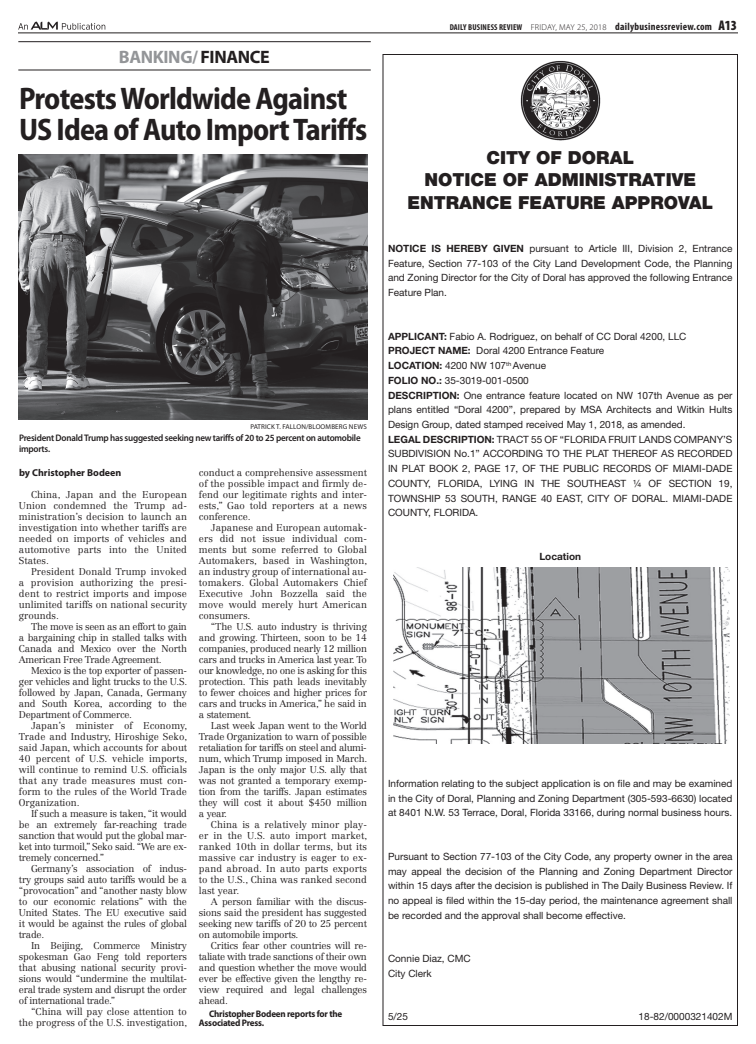
<style>
.page{position:relative;width:756px;height:1044px;background:#fff}
.page>*{position:absolute;margin:0;border:0;box-sizing:border-box;transform-origin:0 0}
.t1{font:700 semi-condensed 31.3px/31.3px "Myriad Pro";letter-spacing:-.025em;color:#231f20}
.t2{font:900 18px/22.3px "Helvetica Neue LT Std";color:#231f20;text-align:center}
.t3{font:700 18px "Myriad Pro";letter-spacing:-.02em;color:#939598}
.t4{font:700 condensed 10.5px "Myriad Pro";letter-spacing:.025em;color:#231f20}
.t5{font:10px/14.7px "Helvetica Neue LT Std";color:#231f20;text-align:justify}
.t6{font:700 10px "Myriad Pro";color:#231f20}
.t7{font:700 10px "Helvetica Neue LT Std";color:#231f20}
.t8{font:300 9.8px/11px "Centennial LT Std";letter-spacing:-.02em;color:#231f20;text-align:justify}
.t9{font:300 9.8px/11px "Centennial LT Std";color:#231f20;text-align:right}
.t10{font:600 9.5px/10.5px "Myriad Pro";letter-spacing:-.025em;color:#231f20;scale:.95 1}
.t11{font:700 9.5px/9.5px "Myriad Pro";letter-spacing:-.025em;color:#231f20;scale:.95 1}
.t12{font:7px "Myriad Pro";letter-spacing:.02em;color:#231f20}
.s1{color:#231f20}
.s2{font-size:8.5px}
.s3{font-weight:300;font-stretch:normal;font-size:8.5px}
.s4{font-weight:900;font-size:14px}
.s5{font-weight:700}
</style>
<div class="page">
<hr style="left:18px;top:33px;width:720px;height:1px;background:#231f20">
<svg style="left:18px;top:22px;width:87px;height:8px"></svg>
<img style="left:520px;top:60px;width:81px;height:81px">
<img style="left:393px;top:567px;width:337px;height:176px">
<img style="left:18px;top:155px;width:350px;height:264px">
<hr style="left:18px;top:41px;width:353px;height:1px;background:#231f20">
<hr style="left:18px;top:70px;width:353px;height:1px;background:#231f20">
<h2 class="t3" style="left:119px;top:45px;width:153px">BANKING/ <span class="s1">FINANCE</span></h2>
<h1 class="t1" style="left:19px;top:83px;width:350px">Protests Worldwide Against<br>US Idea of Auto Import Tariffs</h1>
<p class="t12" style="left:250px;top:422px;width:118px">PATRICK T. FALLON/BLOOMBERG NEWS</p>
<p class="t10" style="left:19px;top:433px;width:361px">President Donald Trump has suggested seeking new tariffs of 20 to 25 percent on automobile imports.</p>
<p class="t6" style="left:19px;top:466px;width:104px">by Christopher Bodeen</p>
<p class="t8" style="left:19px;top:489px;width:170px;text-indent:12px">China, Japan and the European Union condemned the Trump ad&shy;ministration’s decision to launch an investigation into whether tariffs are needed on imports of vehicles and automotive parts into the United States.</p>
<p class="t8" style="left:19px;top:566px;width:170px;text-indent:12px">President Donald Trump invoked a provision authorizing the presi&shy;dent to restrict imports and impose unlimited tariffs on national security grounds.</p>
<p class="t8" style="left:19px;top:621px;width:169px;text-indent:12px">The move is seen as an effort to gain a bargaining chip in stalled talks with Canada and Mexico over the North American Free Trade Agreement.</p>
<p class="t8" style="left:19px;top:665px;width:170px;text-indent:12px">Mexico is the top exporter of passen&shy;ger vehicles and light trucks to the U.S. followed by Japan, Canada, Germany and South Korea, according to the Department of Commerce.</p>
<p class="t8" style="left:19px;top:720px;width:170px;text-indent:12px">Japan’s minister of Economy, Trade and Industry, Hiroshige Seko, said Japan, which accounts for about 40 percent of U.S. vehicle imports, will continue to remind U.S. officials that any trade measures must con&shy;form to the rules of the World Trade Organization.</p>
<p class="t8" style="left:19px;top:808px;width:170px;text-indent:12px">If such a measure is taken, “it would be an extremely far-reaching trade sanction that would put the global mar&shy;ket into turmoil,” Seko said. “We are ex&shy;tremely concerned.”</p>
<p class="t8" style="left:19px;top:863px;width:170px;text-indent:12px">Germany’s association of indus&shy;try groups said auto tariffs would be a “provocation” and “another nasty blow to our economic relations” with the United States. The EU executive said it would be against the rules of global trade.</p>
<p class="t8" style="left:19px;top:940px;width:170px;text-indent:12px">In Beijing, Commerce Ministry spokesman Gao Feng told reporters that abusing national security provi&shy;sions would “undermine the multilat&shy;eral trade system and disrupt the order of international trade.”</p>
<p class="t9" style="left:19px;top:1006px;width:170px">“China will pay close attention to the progress of the U.S. investigation,</p>
<p class="t8" style="left:199px;top:467px;width:170px">conduct a comprehensive assessment of the possible impact and firmly de&shy;fend our legitimate rights and inter&shy;ests,” Gao told reporters at a news conference.</p>
<p class="t8" style="left:199px;top:522px;width:170px;text-indent:12px">Japanese and European automak&shy;ers did not issue individual com&shy;ments but some referred to Global Automakers, based in Washington, an industry group of international au&shy;tomakers. Global Automakers Chief Executive John Bozzella said the move would merely hurt American consumers.</p>
<p class="t8" style="left:199px;top:621px;width:170px;text-indent:12px">“The U.S. auto industry is thriving and growing. Thirteen, soon to be 14 companies, produced nearly 12 million cars and trucks in America last year. To our knowledge, no one is asking for this protection. This path leads inevitably to fewer choices and higher prices for cars and trucks in America,” he said in a statement.</p>
<p class="t8" style="left:199px;top:720px;width:170px;text-indent:12px">Last week Japan went to the World Trade Organization to warn of possible retaliation for tariffs on steel and alumi&shy;num, which Trump imposed in March.<br>Japan is the only major U.S. ally that was not granted a temporary exemp&shy;tion from the tariffs. Japan estimates they will cost it about $450 million a year.</p>
<p class="t8" style="left:199px;top:819px;width:170px;text-indent:12px">China is a relatively minor play&shy;er in the U.S. auto import market, ranked 10th in dollar terms, but its massive car industry is eager to ex&shy;pand abroad. In auto parts exports to the U.S., China was ranked second last year.</p>
<p class="t8" style="left:199px;top:896px;width:170px;text-indent:12px">A person familiar with the discus&shy;sions said the president has suggested seeking new tariffs of 20 to 25 percent on automobile imports.</p>
<p class="t8" style="left:199px;top:940px;width:170px;text-indent:12px">Critics fear other countries will re&shy;taliate with trade sanctions of their own and question whether the move would ever be effective given the lengthy re&shy;view required and legal challenges ahead.</p>
<p class="t11" style="left:199px;top:1008px;width:152px;text-indent:10px">Christopher Bodeen reports for the<br>Associated Press.</p>
<p class="t4" style="left:450px;top:19px;width:289px"><span class="s2">DAILY BUSINESS REVIEW</span> <span class="s3">FRIDAY, MAY 25, 2018</span> dailybusinessreview.com <span class="s4">A13</span></p>
<h2 class="t2" style="left:407px;top:146px;width:307px">CITY OF DORAL<br>NOTICE OF ADMINISTRATIVE<br>ENTRANCE FEATURE APPROVAL</h2>
<p class="t5" style="left:388px;top:241px;width:346px"><span class="s5">NOTICE IS HEREBY GIVEN</span> pursuant to Article III, Division 2, Entrance Feature, Section 77-103 of the City Land Development Code, the Planning and Zoning Director for the City of Doral has approved the following Entrance Feature Plan.</p>
<p class="t5" style="left:388px;top:329px;width:346px;text-align:left"><span class="s5">APPLICANT:</span> Fabio A. Rodriguez, on behalf of CC Doral 4200, LLC <span class="s5">PROJECT NAME:</span> Doral 4200 Entrance Feature<br><span class="s5">LOCATION:</span> 4200 NW 107<sup>th</sup> Avenue<br><span class="s5">FOLIO NO.:</span> 35-3019-001-0500<br><span class="s5">DESCRIPTION:</span> One entrance feature located on NW 107th Avenue as per plans entitled “Doral 4200”, prepared by MSA Architects and Witkin Hults Design Group, dated stamped received May 1, 2018, as amended.<br><span class="s5">LEGAL DESCRIPTION:</span> TRACT 55 OF “FLORIDA FRUIT LANDS COMPANY’S SUBDIVISION No.1” ACCORDING TO THE PLAT THEREOF AS RECORDED IN PLAT BOOK 2, PAGE 17, OF THE PUBLIC RECORDS OF MIAMI-DADE COUNTY, FLORIDA, LYING IN THE SOUTHEAST ¼ OF SECTION 19, TOWNSHIP 53 SOUTH, RANGE 40 EAST, CITY OF DORAL. MIAMI-DADE COUNTY, FLORIDA.</p>
<p class="t7" style="left:539px;top:550px;width:43px">Location</p>
<p class="t5" style="left:388px;top:776px;width:346px">Information relating to the subject application is on file and may be examined in the City of Doral, Planning and Zoning Department (305-593-6630) located at 8401 N.W. 53 Terrace, Doral, Florida 33166, during normal business hours.</p>
<p class="t5" style="left:388px;top:849px;width:346px">Pursuant to Section 77-103 of the City Code, any property owner in the area may appeal the decision of the Planning and Zoning Department Director within 15 days after the decision is published in The Daily Business Review. If no appeal is filed within the 15-day period, the maintenance agreement shall be recorded and the approval shall become effective.</p>
<p class="t5" style="left:388px;top:951px;width:84px">Connie Diaz, CMC<br>City Clerk</p>
<p class="t5" style="left:388px;top:1009px;width:22px">5/25</p>
<p class="t5" style="left:639px;top:1009px;width:95px">18-82/0000321402M</p>
</div>
